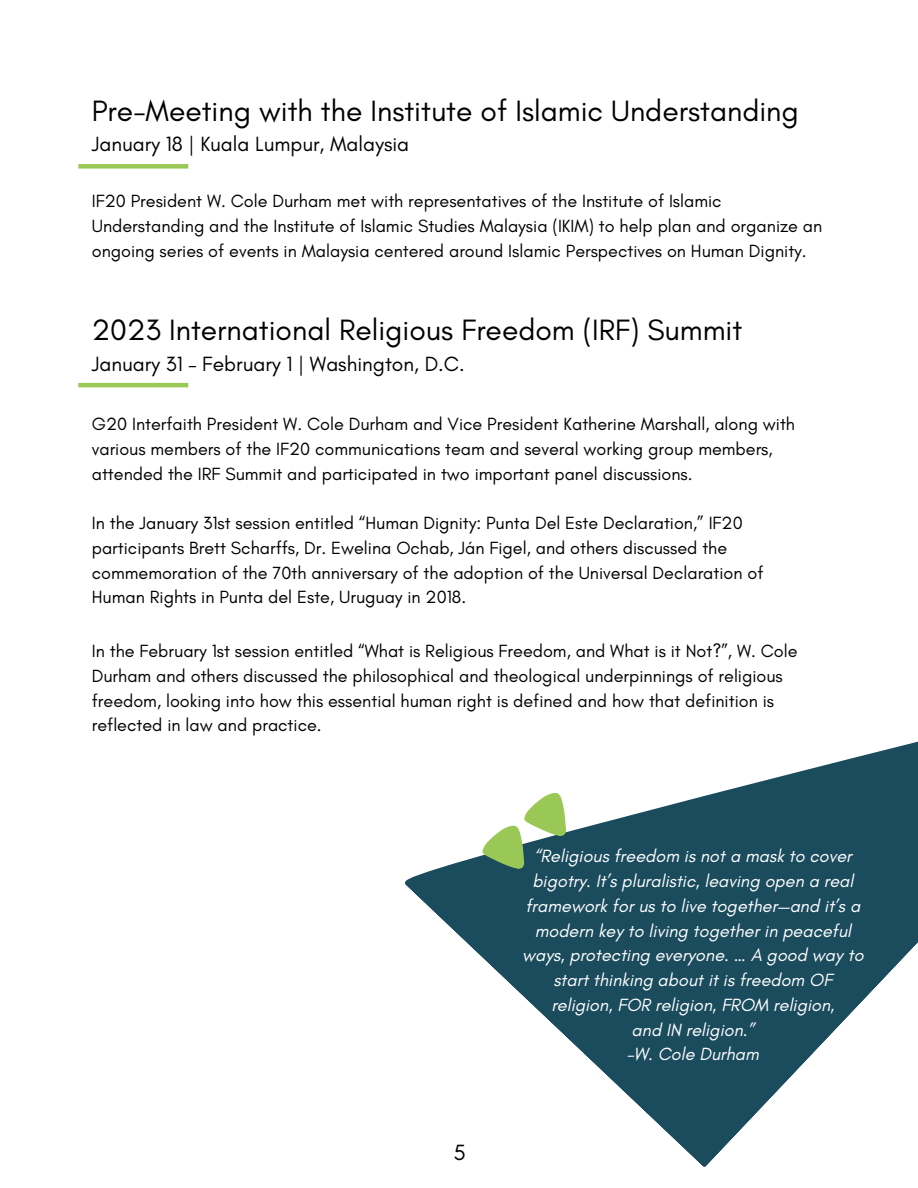
<style>
.page{position:relative;width:918px;height:1188px;background:#fff}
.page>*{position:absolute;margin:0;border:0;box-sizing:border-box;transform-origin:0 0}
.t1{font:30px "Glacial Indifference";color:#000}
.t2{font:22.5px "Glacial Indifference";color:#000}
.t3{font:21px "Glacial Indifference";color:#000}
.t4{font:18px/24.8px "Glacial Indifference";color:#000}
.t5{font:italic 18px/24.8px "Glacial Indifference";color:#fff;text-align:center}
</style>
<div class="page">
<div style="left:78px;top:164px;width:110px;height:5px;background:#9ac856"></div>
<hr style="left:78px;top:383px;width:110px;height:4px;background:#9ac856">
<svg style="left:405px;top:741px;width:513px;height:426px;fill:#1b4c5e"></svg>
<svg style="left:480px;top:789px;width:91px;height:81px"></svg>
<p class="t1" style="left:92px;top:92px;width:709px">Pre-Meeting with the Institute of Islamic Understanding</p>
<p class="t3" style="left:92px;top:131px;width:319px">January 18 | Kuala Lumpur, Malaysia</p>
<p class="t4" style="left:92px;top:189px;width:732px">IF20 President W. Cole Durham met with representatives of the Institute of Islamic<br>Understanding and the Institute of Islamic Studies Malaysia (IKIM) to help plan and organize an ongoing series of events in Malaysia centered around Islamic Perspectives on Human Dignity.</p>
<p class="t1" style="left:92px;top:311px;width:652px">2023 International Religious Freedom (IRF) Summit</p>
<p class="t3" style="left:92px;top:351px;width:375px">January 31 – February 1 | Washington, D.C.</p>
<p class="t4" style="left:92px;top:411px;width:705px">G20 Interfaith President W. Cole Durham and Vice President Katherine Marshall, along with various members of the IF20 communications team and several working group members, attended the IRF Summit and participated in two important panel discussions.</p>
<p class="t4" style="left:92px;top:510px;width:673px">In the January 31st session entitled “Human Dignity: Punta Del Este Declaration,” IF20 participants Brett Scharffs, Dr. Ewelina Ochab, Ján Figel, and others discussed the commemoration of the 70th anniversary of the adoption of the Universal Declaration of</p>
<p class="t4" style="left:92px;top:585px;width:376px">Human Rights in Punta del Este, Uruguay in 2018.</p>
<p class="t4" style="left:92px;top:638px;width:707px">In the February 1st session entitled “What is Religious Freedom, and What is it Not?”, W. Cole Durham and others discussed the philosophical and theological underpinnings of religious freedom, looking into how this essential human right is defined and how that definition is reflected in law and practice.</p>
<p class="t2" style="left:454px;top:1139px;width:14px">5</p>
<p class="t5" style="left:532px;top:844px;width:323px;text-align:left">“Religious freedom is not a mask to cover bigotry. It’s pluralistic, leaving open a real</p>
<p class="t5" style="left:525px;top:893px;width:336px">framework for us to live together—and it’s a modern key to living together in peaceful</p>
<p class="t5" style="left:522px;top:943px;width:343px">ways, protecting everyone. … A good way to start thinking about it is freedom OF</p>
<p class="t5" style="left:551px;top:992px;width:285px">religion, FOR religion, FROM religion,</p>
<p class="t5" style="left:632px;top:1017px;width:124px">and IN religion.”</p>
<p class="t5" style="left:627px;top:1042px;width:134px">–W. Cole Durham</p>
</div>
